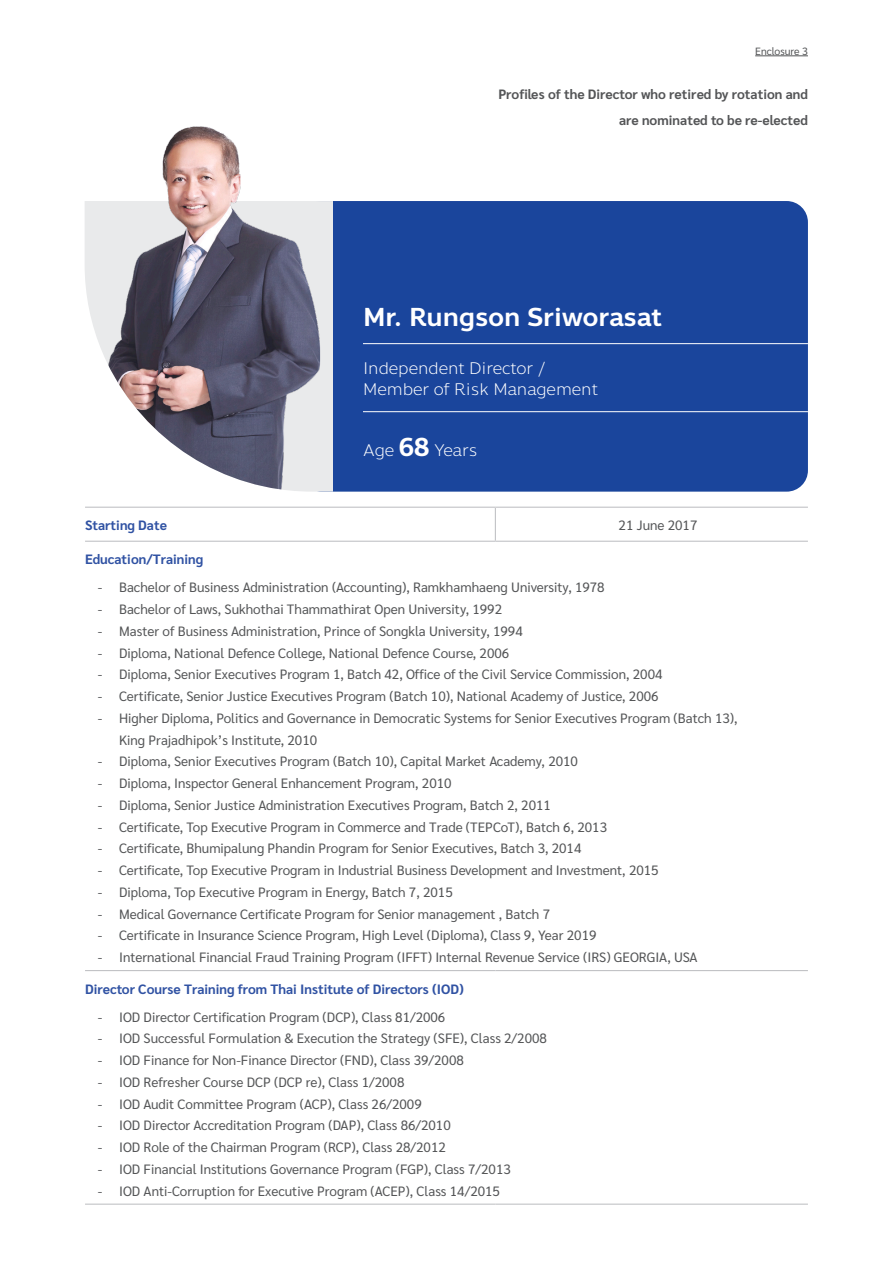
<style>
.page{position:relative;width:893px;height:1263px;background:#fff}
.page>*{position:absolute;margin:0;border:0;box-sizing:border-box;transform-origin:0 0}
.NOTE{font:500 25.5px "Anakotmai";color:#fff}
.NOTE-2{font:300 16.5px "Anakotmai";color:#fff}
.BODY_TEXT{font:13.5px "Sarabun";color:#545557}
.BODY_TEXT-2{font:700 13.5px "Sarabun";color:#3052a3}
.BODY_TEXT-3{font:700 13.5px "Sarabun";color:#545557}
.NOTE-3{font:10.5px "Sarabun";color:#545557}
.s1{font-weight:500;font-size:25.5px}
</style>
<div class="page">
<div style="left:300px;top:201px;width:508px;height:291px;background:#1a459c;border-radius:21px"></div>
<hr style="left:85px;top:507px;width:410px;height:1px;background:#c2c3c6">
<hr style="left:495px;top:507px;width:313px;height:1px;background:#c2c3c6">
<hr style="left:85px;top:541px;width:410px;height:1px;background:#c2c3c6">
<hr style="left:495px;top:541px;width:313px;height:1px;background:#c2c3c6">
<hr style="left:85px;top:970px;width:410px;height:1px;background:#c2c3c6">
<hr style="left:495px;top:970px;width:313px;height:1px;background:#c2c3c6">
<hr style="left:85px;top:1203px;width:410px;height:2px;background:#c2c3c6">
<hr style="left:495px;top:1203px;width:313px;height:2px;background:#c2c3c6">
<hr style="left:495px;top:508px;width:1px;height:33px;background:#c2c3c6">
<hr style="left:363px;top:343px;width:445px;height:1px;background:#fff">
<hr style="left:363px;top:411px;width:445px;height:1px;background:#fff">
<svg style="left:85px;top:201px;width:248px;height:291px;fill:#e9eaeb"></svg>
<img style="left:107px;top:126px;width:213px;height:366px">
<hr style="left:755px;top:56px;width:53px;height:1px;background:#545557">
<p class="NOTE-3" style="left:755px;top:45px;width:54px">Enclosure 3</p>
<p class="BODY_TEXT-3" style="left:498px;top:87px;width:311px">Profiles of the Director who retired by rotation and</p>
<p class="BODY_TEXT-3" style="left:619px;top:112px;width:190px">are nominated to be re-elected</p>
<p class="NOTE" style="left:363px;top:298px;width:301px">Mr. Rungson Sriworasat</p>
<p class="NOTE-2" style="left:363px;top:356px;width:185px">Independent Director /</p>
<p class="NOTE-2" style="left:363px;top:377px;width:236px">Member of Risk Management</p>
<p class="NOTE-2" style="left:363px;top:439px;width:116px">Age <span class="s1">68</span> Years</p>
<p class="BODY_TEXT-2" style="left:85px;top:518px;width:83px">Starting Date</p>
<p class="BODY_TEXT" style="left:619px;top:518px;width:80px">21 June 2017</p>
<p class="BODY_TEXT-2" style="left:85px;top:552px;width:120px">Education/Training</p>
<p class="BODY_TEXT" style="left:98px;top:580px;width:508px">- Bachelor of Business Administration (Accounting), Ramkhamhaeng University, 1978</p>
<p class="BODY_TEXT" style="left:98px;top:601px;width:406px">- Bachelor of Laws, Sukhothai Thammathirat Open University, 1992</p>
<p class="BODY_TEXT" style="left:98px;top:623px;width:426px">- Master of Business Administration, Prince of Songkla University, 1994</p>
<p class="BODY_TEXT" style="left:98px;top:645px;width:413px">- Diploma, National Defence College, National Defence Course, 2006</p>
<p class="BODY_TEXT" style="left:98px;top:667px;width:566px">- Diploma, Senior Executives Program 1, Batch 42, Office of the Civil Service Commission, 2004</p>
<p class="BODY_TEXT" style="left:98px;top:688px;width:562px">- Certificate, Senior Justice Executives Program (Batch 10), National Academy of Justice, 2006</p>
<p class="BODY_TEXT" style="left:98px;top:710px;width:641px">- Higher Diploma, Politics and Governance in Democratic Systems for Senior Executives Program (Batch 13),</p>
<p class="BODY_TEXT" style="left:119px;top:732px;width:200px">King Prajadhipok’s Institute, 2010</p>
<p class="BODY_TEXT" style="left:98px;top:754px;width:482px">- Diploma, Senior Executives Program (Batch 10), Capital Market Academy, 2010</p>
<p class="BODY_TEXT" style="left:98px;top:775px;width:355px">- Diploma, Inspector General Enhancement Program, 2010</p>
<p class="BODY_TEXT" style="left:98px;top:797px;width:455px">- Diploma, Senior Justice Administration Executives Program, Batch 2, 2011</p>
<p class="BODY_TEXT" style="left:98px;top:819px;width:511px">- Certificate, Top Executive Program in Commerce and Trade (TEPCoT), Batch 6, 2013</p>
<p class="BODY_TEXT" style="left:98px;top:841px;width:485px">- Certificate, Bhumipalung Phandin Program for Senior Executives, Batch 3, 2014</p>
<p class="BODY_TEXT" style="left:98px;top:862px;width:562px">- Certificate, Top Executive Program in Industrial Business Development and Investment, 2015</p>
<p class="BODY_TEXT" style="left:98px;top:884px;width:356px">- Diploma, Top Executive Program in Energy, Batch 7, 2015</p>
<p class="BODY_TEXT" style="left:98px;top:906px;width:454px">- Medical Governance Certificate Program for Senior management , Batch 7</p>
<p class="BODY_TEXT" style="left:98px;top:928px;width:500px">- Certificate in Insurance Science Program, High Level (Diploma), Class 9, Year 2019</p>
<p class="BODY_TEXT" style="left:98px;top:949px;width:601px">- International Financial Fraud Training Program (IFFT) Internal Revenue Service (IRS) GEORGIA, USA</p>
<p class="BODY_TEXT-2" style="left:85px;top:981px;width:380px">Director Course Training from Thai Institute of Directors (IOD)</p>
<p class="BODY_TEXT" style="left:98px;top:1009px;width:349px">- IOD Director Certification Program (DCP), Class 81/2006</p>
<p class="BODY_TEXT" style="left:98px;top:1031px;width:451px">- IOD Successful Formulation &amp; Execution the Strategy (SFE), Class 2/2008</p>
<p class="BODY_TEXT" style="left:98px;top:1052px;width:368px">- IOD Finance for Non-Finance Director (FND), Class 39/2008</p>
<p class="BODY_TEXT" style="left:98px;top:1074px;width:308px">- IOD Refresher Course DCP (DCP re), Class 1/2008</p>
<p class="BODY_TEXT" style="left:98px;top:1096px;width:325px">- IOD Audit Committee Program (ACP), Class 26/2009</p>
<p class="BODY_TEXT" style="left:98px;top:1118px;width:355px">- IOD Director Accreditation Program (DAP), Class 86/2010</p>
<p class="BODY_TEXT" style="left:98px;top:1139px;width:350px">- IOD Role of the Chairman Program (RCP), Class 28/2012</p>
<p class="BODY_TEXT" style="left:98px;top:1161px;width:415px">- IOD Financial Institutions Governance Program (FGP), Class 7/2013</p>
<p class="BODY_TEXT" style="left:98px;top:1183px;width:404px">- IOD Anti-Corruption for Executive Program (ACEP), Class 14/2015</p>
</div>
